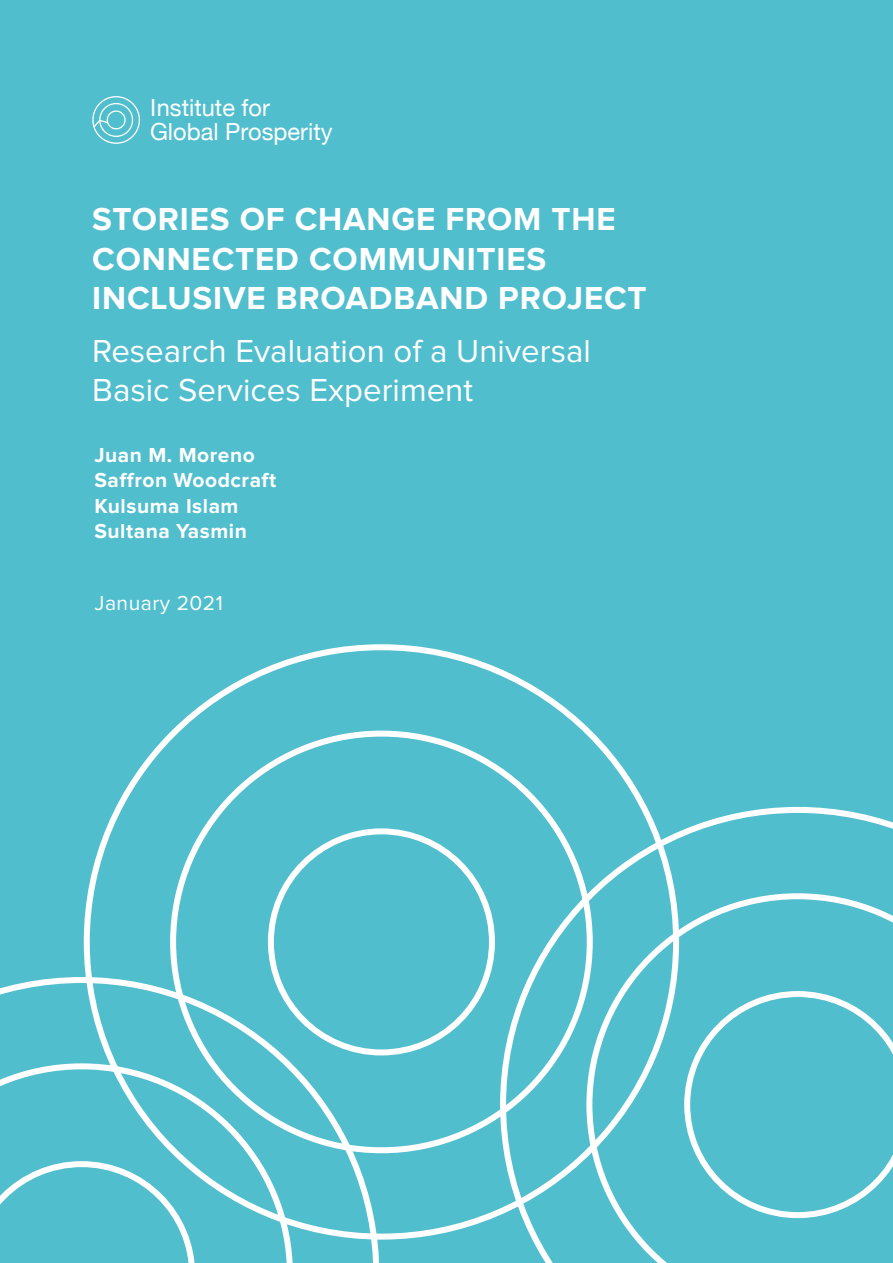
<style>
.page{position:relative;width:893px;height:1263px;background:#51bece}
.page>*{position:absolute;margin:0;border:0;box-sizing:border-box;transform-origin:0 0}
.t1{font:700 33px/39.6px "Proxima Nova";letter-spacing:.11em;color:#fff}
.t2{font:33px/39.6px "Proxima Nova";color:#fff}
.t3{font:23.55px/23.4px "Helvetica Neue";color:#fff}
.t4{font:700 21px/25.2px "Proxima Nova";letter-spacing:.025em;color:#fff}
.t5{font:21px "Proxima Nova";letter-spacing:.025em;color:#fff}
</style>
<div class="page">
<svg style="left:0;top:977px;width:379px;height:286px"></svg>
<svg style="left:0;top:1063px;width:293px;height:200px"></svg>
<svg style="left:0;top:1161px;width:195px;height:102px"></svg>
<div style="left:268px;top:828px;width:227px;height:227px;border:6px solid #fff;border-radius:50%"></div>
<svg style="left:500px;top:807px;width:393px;height:456px"></svg>
<svg style="left:586px;top:893px;width:307px;height:370px"></svg>
<svg style="left:684px;top:991px;width:209px;height:227px"></svg>
<svg style="left:92px;top:96px;width:48px;height:48px"></svg>
<p class="t3" style="left:150px;top:98px;width:184px">Institute for<br>Global Prosperity</p>
<p class="t1" style="left:92px;top:200px;width:556px">STORIES OF CHANGE FROM THE<br>CONNECTED COMMUNITIES<br>INCLUSIVE BROADBAND PROJECT</p>
<p class="t2" style="left:92px;top:332px;width:500px">Research Evaluation of a Universal<br>Basic Services Experiment</p>
<p class="t4" style="left:94px;top:443px;width:183px">Juan M. Moreno<br>Saffron Woodcraft<br>Kulsuma Islam<br>Sultana Yasmin</p>
<p class="t5" style="left:94px;top:591px;width:130px">January 2021</p>
</div>
